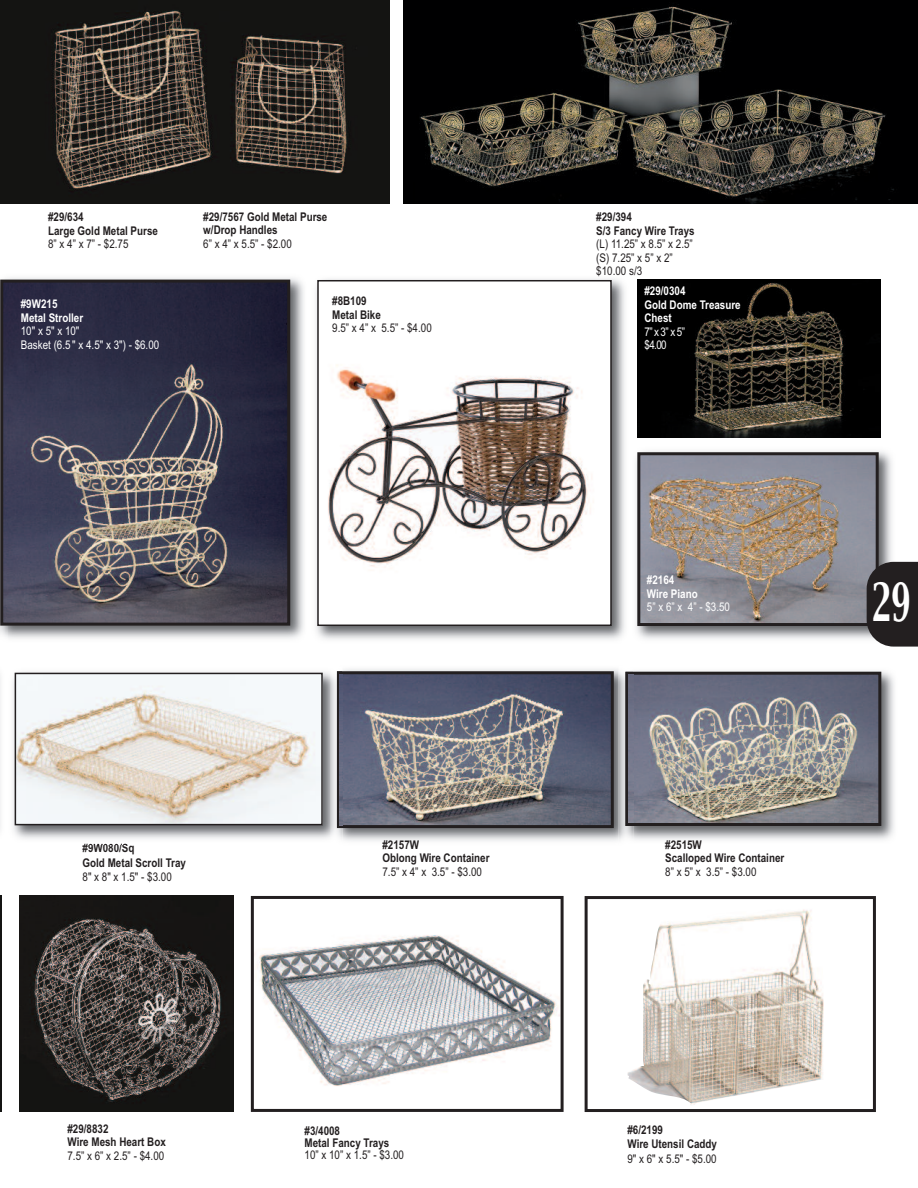
<style>
.page{position:relative;width:918px;height:1188px;background:#fff}
.page>*{position:absolute;margin:0;border:0;box-sizing:border-box;transform-origin:0 0}
.t1{font:45.75px "Capitals";color:#fff;scale:.64 1}
.t2{font:700 12px/13.5px "Arial Narrow";color:#231f20}
.t3{font:12px/13.5px "Arial Narrow";color:#231f20}
.t4{font:12px/13.5px "Arial Narrow";color:#fff}
.t5{font:700 12px/13.5px "Arial Narrow";color:#fff}
</style>
<div class="page">
<img style="left:636px;top:451px;width:262px;height:188px">
<img style="left:641px;top:456px;width:234px;height:166px">
<div style="left:637px;top:452px;width:242px;height:174px;border:3px solid #231f20"></div>
<img style="left:0;top:0;width:390px;height:204px">
<img style="left:257px;top:935px;width:303px;height:151px">
<div style="left:251px;top:896px;width:313px;height:216px;border:3px solid #231f20"></div>
<img style="left:638px;top:280px;width:242px;height:158px">
<img style="left:19px;top:896px;width:214px;height:216px">
<img style="left:0;top:896px;width:2px;height:216px">
<svg style="left:867px;top:562px;width:51px;height:85px;background:#2e2a2b"></svg>
<img style="left:633px;top:671px;width:261px;height:169px">
<img style="left:633px;top:676px;width:244px;height:146px">
<div style="left:625px;top:672px;width:256px;height:154px;border:3px solid #231f20"></div>
<img style="left:342px;top:669px;width:277px;height:172px">
<img style="left:619px;top:671px;width:14px;height:169px">
<img style="left:625px;top:672px;width:8px;height:154px">
<img style="left:627px;top:673px;width:6px;height:151px">
<img style="left:628px;top:675px;width:5px;height:148px">
<img style="left:342px;top:675px;width:268px;height:149px">
<div style="left:337px;top:671px;width:277px;height:157px;border:3px solid #231f20"></div>
<img style="left:0;top:278px;width:625px;height:362px">
<div style="left:318px;top:281px;width:293px;height:344px;background:#fff"></div>
<img style="left:328px;top:365px;width:264px;height:202px">
<div style="left:317px;top:280px;width:295px;height:346px;border:2px solid #231f20"></div>
<img style="left:403px;top:0;width:515px;height:204px">
<img style="left:0;top:678px;width:1px;height:149px">
<img style="left:4px;top:284px;width:282px;height:338px">
<div style="left:0;top:280px;width:290px;height:346px;border:3px solid #231f20"></div>
<img style="left:628px;top:909px;width:196px;height:196px">
<div style="left:585px;top:896px;width:291px;height:216px;border:3px solid #231f20"></div>
<img style="left:13px;top:671px;width:329px;height:173px">
<img style="left:337px;top:671px;width:5px;height:157px">
<img style="left:338px;top:673px;width:4px;height:154px">
<img style="left:340px;top:674px;width:2px;height:151px">
<img style="left:84px;top:844px;width:44px;height:1px">
<img style="left:18px;top:676px;width:302px;height:146px">
<div style="left:15px;top:673px;width:308px;height:152px;border:2px solid #231f20"></div>
<p class="t2" style="left:48px;top:209px;width:111px">#29/634<br>Large Gold Metal Purse</p>
<p class="t3" style="left:48px;top:237px;width:82px">8” x 4” x 7” - $2.75</p>
<p class="t2" style="left:203px;top:209px;width:126px">#29/7567 Gold Metal Purse w/Drop Handles</p>
<p class="t3" style="left:203px;top:236px;width:90px">6” x 4” x 5.5” - $2.00</p>
<p class="t2" style="left:596px;top:210px;width:100px">#29/394<br>S/3 Fancy Wire Trays</p>
<p class="t3" style="left:596px;top:237px;width:98px">(L) 11.25” x 8.5” x 2.5” (S) 7.25” x 5” x 2” $10.00 s/3</p>
<p class="t5" style="left:21px;top:297px;width:64px">#9W215<br>Metal Stroller</p>
<p class="t4" style="left:21px;top:324px;width:140px">10" x 5" x 10"<br>Basket (6.5 " x 4.5" x 3") - $6.00</p>
<p class="t2" style="left:332px;top:294px;width:50px">#8B109<br>Metal Bike</p>
<p class="t3" style="left:332px;top:321px;width:101px">9.5” x 4” x 5.5” - $4.00</p>
<p class="t5" style="left:645px;top:284px;width:98px">#29/0304<br>Gold Dome Treasure<br>Chest</p>
<p class="t4" style="left:645px;top:325px;width:42px">7”x3”x5” $4.00</p>
<p class="t5" style="left:647px;top:573px;width:52px">#2164<br>Wire Piano</p>
<p class="t4" style="left:647px;top:600px;width:85px">5” x 6” x 4” - $3.50</p>
<h1 class="t1" style="left:872px;top:571px;width:62px">29</h1>
<p class="t2" style="left:83px;top:840px;width:105px;line-height:14.4px">#9W080/Sq<br>Gold Metal Scroll Tray</p>
<p class="t3" style="left:83px;top:870px;width:91px">8" x 8" x 1.5" - $3.00</p>
<p class="t2" style="left:382px;top:837px;width:109px">#2157W<br>Oblong Wire Container</p>
<p class="t3" style="left:383px;top:864px;width:101px">7.5” x 4” x 3.5” - $3.00</p>
<p class="t2" style="left:665px;top:837px;width:121px">#2515W<br>Scalloped Wire Container</p>
<p class="t3" style="left:665px;top:864px;width:93px">8” x 5” x 3.5” - $3.00</p>
<p class="t2" style="left:67px;top:1121px;width:100px">#29/8832<br>Wire Mesh Heart Box</p>
<p class="t3" style="left:67px;top:1148px;width:98px">7.5” x 6” x 2.5” - $4.00</p>
<p class="t2" style="left:305px;top:1124px;width:86px;line-height:12px">#3/4008<br>Metal Fancy Trays</p>
<p class="t3" style="left:305px;top:1148px;width:101px">10” x 10” x 1.5” - $3.00</p>
<p class="t2" style="left:627px;top:1122px;width:91px;line-height:14.4px">#6/2199<br>Wire Utensil Caddy</p>
<p class="t3" style="left:627px;top:1151px;width:91px">9" x 6" x 5.5" - $5.00</p>
</div>
